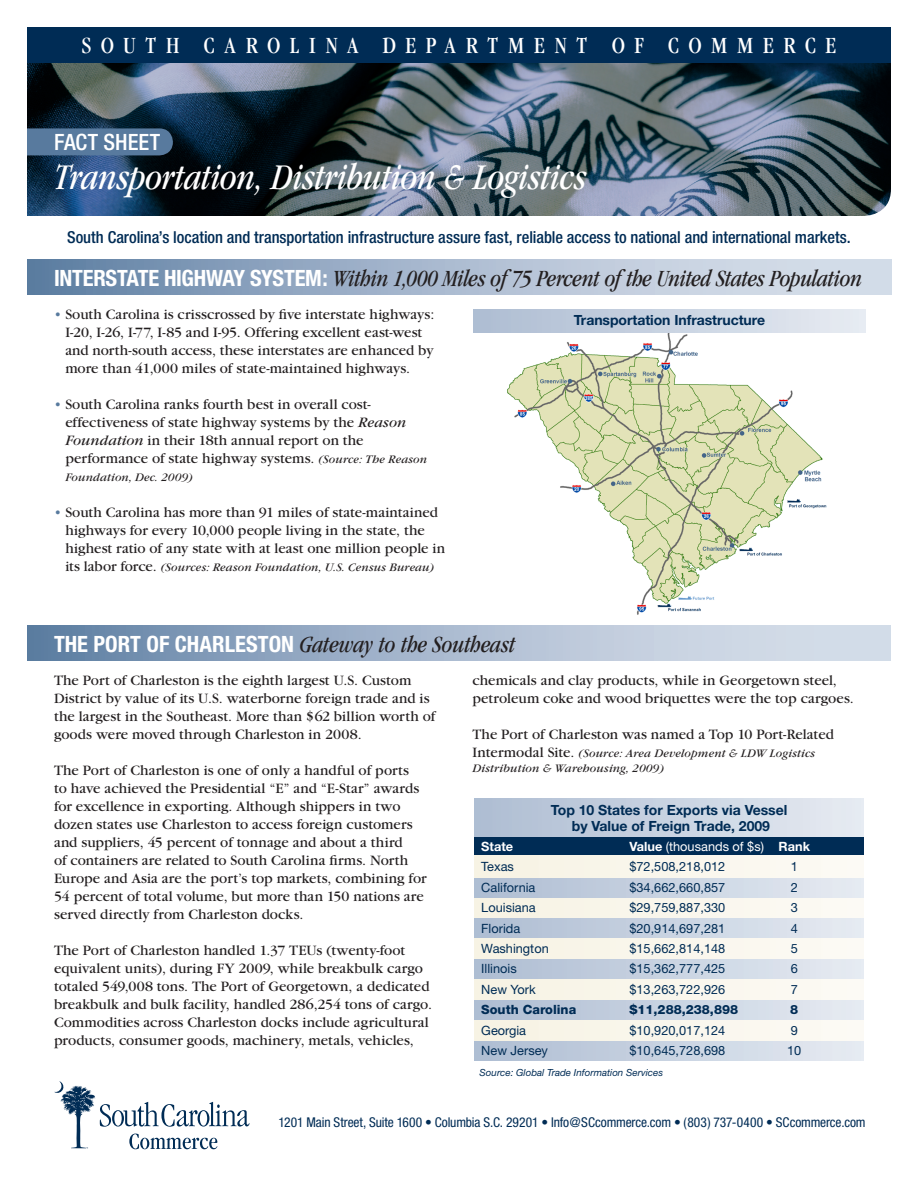
<style>
.page{position:relative;width:918px;height:1188px;background:#fff}
.page>*{position:absolute;margin:0;border:0;box-sizing:border-box;transform-origin:0 0}
.t1{font:italic condensed 37.5px "Garamond";letter-spacing:-.01em;color:#fff}
.t2{font:italic condensed 24px "Garamond";letter-spacing:-.015em;color:#231f20}
.t3{font:condensed 24px "Garamond";letter-spacing:.405em;color:#fff}
.t4{font:500 condensed 22.5px "Helvetica Neue";color:#fff}
.t5{font:500 condensed 16.5px "Helvetica Neue";color:#002c55}
.t6{font:15px/18px "Garamond";letter-spacing:.005em;color:#231f20}
.t7{font:700 14.1px/16.5px "Helvetica Neue";letter-spacing:-.005em;color:#002c55;text-align:center}
.t8{font:700 13.95px "Helvetica Neue";letter-spacing:-.005em;color:#002c55}
.t9{font:condensed 13.5px "Helvetica Neue";letter-spacing:-.005em;color:#002c55}
.t10{font:12.75px "Helvetica Neue";color:#002c55}
.t11{font:800 12.75px "Helvetica Neue";color:#002c55}
.t12{font:12.75px "Helvetica Neue";color:#fff}
.t13{font:700 12.75px "Helvetica Neue";color:#fff}
.t14{font:italic 12px/15px "Garamond";letter-spacing:.01em;color:#231f20}
.t15{font:italic 9.75px "Helvetica Neue";color:#002c55}
.s1{font-family:"Helvetica Neue";font-weight:700;font-style:normal;font-size:22.5px;color:#fff}
.s2{color:#587a9e}
.s3{font-style:italic}
.s4{font-style:italic;font-size:12px}
.s5{font-style:normal;font-size:15px}
.s6{font-weight:700}
</style>
<div class="page">
<img style="left:27px;top:62px;width:864px;height:154px">
<div style="left:27px;top:27px;width:864px;height:35px;background:#002c55"></div>
<svg style="left:28px;top:259px;width:864px;height:35px;background:#a5b7cd"></svg>
<svg style="left:27px;top:626px;width:864px;height:35px;background:#a5b7cd"></svg>
<div style="left:6px;top:128px;width:167px;height:27px;background:#587a9e;border-radius:14px"></div>
<div style="left:0;top:0;width:27px;height:232px;background:#fff"></div>
<svg style="left:54px;top:1081px;width:195px;height:68px"></svg>
<img style="left:501px;top:332px;width:336px;height:283px">
<div style="left:474px;top:310px;width:391px;height:22px;background:linear-gradient(to right,#adbcd2,#e7ecf2)"></div>
<div style="left:474px;top:843px;width:390px;height:214px;background:#f9f6ec"></div>
<div style="left:474px;top:836px;width:390px;height:19px;background:#002c55"></div>
<div style="left:474px;top:878px;width:390px;height:19px;background:linear-gradient(to right,#adbcd2,#e6ebf2)"></div>
<div style="left:474px;top:919px;width:390px;height:19px;background:linear-gradient(to right,#adbcd2,#e6ebf2)"></div>
<div style="left:474px;top:960px;width:390px;height:19px;background:linear-gradient(to right,#adbcd2,#e6ebf2)"></div>
<div style="left:474px;top:1000px;width:390px;height:19px;background:linear-gradient(to right,#adbcd2,#e6ebf2)"></div>
<div style="left:474px;top:1042px;width:390px;height:19px;background:linear-gradient(to right,#adbcd2,#e6ebf2)"></div>
<div style="left:474px;top:798px;width:390px;height:38px;background:linear-gradient(to right,#adbcd2,#e6ebf2)"></div>
<h2 class="t3" style="left:82px;top:32px;width:756px">SOUTH CAROLINA DEPARTMENT OF COMMERCE</h2>
<h3 class="t4" style="left:54px;top:128px;width:103px">Fact Sheet</h3>
<h1 class="t1" style="left:54px;top:156px;width:534px">Transportation, Distribution &amp; Logistics</h1>
<p class="t5" style="left:67px;top:227px;width:785px">South Carolina’s location and transportation infrastructure assure fast, reliable access to national and international markets.</p>
<h2 class="t2" style="left:54px;top:265px;width:810px"><span class="s1">INTERSTATE HIGHWAY SYSTEM:</span> Within 1,000 Miles of 75 Percent of the United States Population</h2>
<p class="t6" style="left:65px;top:305px;width:371px;text-indent:-11px"><span class="s2">•</span> South Carolina is crisscrossed by five interstate highways:<br>I-20, I-26, I-77, I-85 and I-95. Offering excellent east-west and north-south access, these interstates are enhanced by more than 41,000 miles of state-maintained highways.</p>
<p class="t6" style="left:65px;top:395px;width:363px;text-indent:-11px"><span class="s2">•</span> South Carolina ranks fourth best in overall cost&shy;effectiveness of state highway systems by the <span class="s3">Reason Foundation</span> in their 18th annual report on the performance of state highway systems. <span class="s4">(Source: The Reason</span></p>
<p class="t14" style="left:65px;top:470px;width:129px">Foundation, Dec. 2009)</p>
<p class="t6" style="left:65px;top:503px;width:381px;text-indent:-11px"><span class="s2">•</span> South Carolina has more than 91 miles of state-maintained highways for every 10,000 people living in the state, the highest ratio of any state with at least one million people in</p>
<p class="t14" style="left:65px;top:560px;width:371px"><span class="s5">its labor force.</span> (Sources: Reason Foundation, U.S. Census Bureau)</p>
<h2 class="t2" style="left:54px;top:631px;width:463px"><span class="s1">TH E PORT OF CHARLESTON</span> Gateway to the Southeast</h2>
<p class="t8" style="left:574px;top:312px;width:193px">Transportation Infrastructure</p>
<p class="t6" style="left:54px;top:672px;width:383px">The Port of Charleston is the eighth largest U.S. Custom District by value of its U.S. waterborne foreign trade and is the largest in the Southeast. More than $62 billion worth of goods were moved through Charleston in 2008.</p>
<p class="t6" style="left:54px;top:762px;width:374px">The Port of Charleston is one of only a handful of ports<br>to have achieved the Presidential “E” and “E-Star” awards for excellence in exporting. Although shippers in two dozen states use Charleston to access foreign customers and suppliers, 45 percent of tonnage and about a third<br>of containers are related to South Carolina firms. North Europe and Asia are the port’s top markets, combining for 54 percent of total volume, but more than 150 nations are served directly from Charleston docks.</p>
<p class="t6" style="left:54px;top:942px;width:380px">The Port of Charleston handled 1.37 TEUs (twenty-foot equivalent units), during FY 2009, while breakbulk cargo totaled 549,008 tons. The Port of Georgetown, a dedicated breakbulk and bulk facility, handled 286,254 tons of cargo.<br>Commodities across Charleston docks include agricultural products, consumer goods, machinery, metals, vehicles,</p>
<p class="t6" style="left:472px;top:672px;width:383px">chemicals and clay products, while in Georgetown steel, petroleum coke and wood briquettes were the top cargoes.</p>
<p class="t6" style="left:472px;top:726px;width:363px">The Port of Charleston was named a Top 10 Port-Related</p>
<p class="t14" style="left:472px;top:746px;width:344px"><span class="s5">Intermodal Site.</span> (Source: Area Development &amp; LDW Logistics<br>Distribution &amp; Warehousing, 2009)</p>
<p class="t7" style="left:551px;top:801px;width:238px">Top 10 States for Exports via Vessel by Value of Freign Trade, 2009</p>
<p class="t13" style="left:481px;top:838px;width:33px">State</p>
<p class="t12" style="left:629px;top:839px;width:182px"><span class="s6">Value</span> (thousands of $s) <span class="s6">Rank</span></p>
<p class="t10" style="left:481px;top:859px;width:34px">Texas</p>
<p class="t10" style="left:629px;top:859px;width:97px">$72,508,218,012</p>
<p class="t10" style="left:791px;top:859px;width:9px">1</p>
<p class="t10" style="left:481px;top:879px;width:56px">California</p>
<p class="t10" style="left:629px;top:879px;width:97px">$34,662,660,857</p>
<p class="t10" style="left:791px;top:879px;width:9px">2</p>
<p class="t10" style="left:481px;top:900px;width:56px">Louisiana</p>
<p class="t10" style="left:629px;top:900px;width:97px">$29,759,887,330</p>
<p class="t10" style="left:791px;top:900px;width:9px">3</p>
<p class="t10" style="left:481px;top:920px;width:41px">Florida</p>
<p class="t10" style="left:629px;top:920px;width:97px">$20,914,697,281</p>
<p class="t10" style="left:791px;top:920px;width:9px">4</p>
<p class="t10" style="left:481px;top:941px;width:69px">Washington</p>
<p class="t10" style="left:629px;top:941px;width:97px">$15,662,814,148</p>
<p class="t10" style="left:791px;top:941px;width:9px">5</p>
<p class="t10" style="left:481px;top:961px;width:37px">Illinois</p>
<p class="t10" style="left:629px;top:961px;width:97px">$15,362,777,425</p>
<p class="t10" style="left:791px;top:961px;width:9px">6</p>
<p class="t10" style="left:481px;top:982px;width:56px">New York</p>
<p class="t10" style="left:629px;top:982px;width:97px">$13,263,722,926</p>
<p class="t10" style="left:791px;top:982px;width:9px">7</p>
<p class="t11" style="left:481px;top:1002px;width:96px">South Carolina</p>
<p class="t11" style="left:629px;top:1002px;width:110px">$11,288,238,898</p>
<p class="t11" style="left:790px;top:1002px;width:10px">8</p>
<p class="t10" style="left:481px;top:1023px;width:46px">Georgia</p>
<p class="t10" style="left:629px;top:1023px;width:97px">$10,920,017,124</p>
<p class="t10" style="left:791px;top:1023px;width:9px">9</p>
<p class="t10" style="left:481px;top:1043px;width:68px">New Jersey</p>
<p class="t10" style="left:629px;top:1043px;width:97px">$10,645,728,698</p>
<p class="t10" style="left:787px;top:1043px;width:16px">10</p>
<p class="t15" style="left:480px;top:1066px;width:185px">Source: Global Trade Information Services</p>
<p class="t9" style="left:279px;top:1114px;width:588px">1201 Main Street, Suite 1600 • Columbia S.C. 29201 • Info@SCcommerce.com • (803) 737-0400 • SCcommerce.com</p>
</div>
